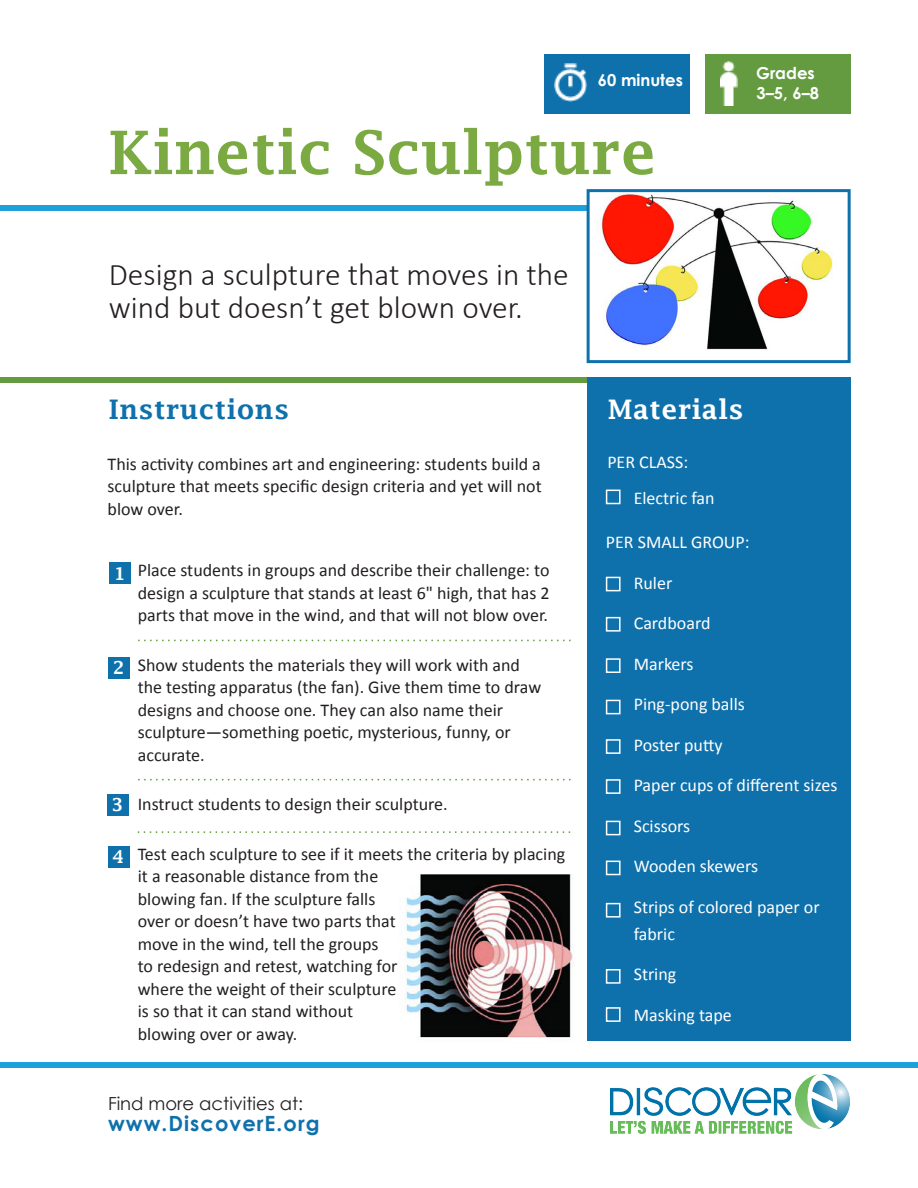
<style>
.page{position:relative;width:918px;height:1188px;background:#fff}
.page>*{position:absolute;margin:0;border:0;box-sizing:border-box;transform-origin:0 0}
.t1{font:600 60px "Lucida Fax";color:#7aaa41}
.t2{font:300 31.5px/33px "Calibri";color:#231f20}
.t3{font:600 27px "Lucida Fax";letter-spacing:.02em;color:#0f71ac}
.t4{font:600 27px "Lucida Fax";letter-spacing:.02em;color:#fff}
.t5{font:700 21px "Century Gothic";letter-spacing:.05em;color:#0f71ac}
.t6{font:18px/22.5px "Calibri";color:#231f20;text-align:justify}
.t7{font:18px/27px "Calibri";color:#fff}
.t8{font:18px "Century Gothic";color:#231f20}
.t9{font:600 18px "Lucida Fax";color:#fff}
.t10{font:700 16.5px "Century Gothic";color:#fff}
</style>
<div class="page">
<div style="left:0;top:1062px;width:918px;height:6px;background:#1ea0da"></div>
<div style="left:705px;top:54px;width:146px;height:59px;background:#649b41"></div>
<div style="left:544px;top:54px;width:146px;height:59px;background:#0f71ac"></div>
<div style="left:0;top:205px;width:702px;height:6px;background:#1ea0da"></div>
<div style="left:0;top:377px;width:589px;height:6px;background:#649b41"></div>
<div style="left:587px;top:377px;width:264px;height:663px;background:#0f71ac"></div>
<svg style="left:138px;top:640px;width:433px;height:1px"></svg>
<svg style="left:138px;top:779px;width:433px;height:1px"></svg>
<svg style="left:138px;top:831px;width:432px;height:2px"></svg>
<img style="left:610px;top:1074px;width:239px;height:60px">
<img style="left:721px;top:61px;width:16px;height:44px">
<img style="left:554px;top:63px;width:33px;height:38px">
<div style="left:606px;top:739px;width:15px;height:15px;border:2px solid #fff"></div>
<div style="left:606px;top:779px;width:15px;height:15px;border:2px solid #fff"></div>
<div style="left:606px;top:821px;width:15px;height:14px;border:2px solid #fff"></div>
<div style="left:606px;top:861px;width:15px;height:14px;border:2px solid #fff"></div>
<div style="left:606px;top:903px;width:15px;height:15px;border:2px solid #fff"></div>
<div style="left:606px;top:577px;width:15px;height:14px;border:2px solid #fff"></div>
<div style="left:606px;top:617px;width:15px;height:15px;border:2px solid #fff"></div>
<div style="left:606px;top:658px;width:15px;height:15px;border:2px solid #fff"></div>
<div style="left:606px;top:700px;width:15px;height:14px;border:2px solid #fff"></div>
<div style="left:606px;top:490px;width:15px;height:14px;border:2px solid #fff"></div>
<div style="left:606px;top:969px;width:15px;height:15px;border:2px solid #fff"></div>
<div style="left:108px;top:657px;width:22px;height:21px;background:#0f71ac"></div>
<div style="left:107px;top:795px;width:21px;height:21px;background:#0f71ac"></div>
<div style="left:109px;top:563px;width:21px;height:21px;background:#0f71ac"></div>
<div style="left:109px;top:846px;width:21px;height:21px;background:#0f71ac"></div>
<div style="left:606px;top:1007px;width:15px;height:15px;border:2px solid #fff"></div>
<img style="left:591px;top:193px;width:242px;height:157px">
<div style="left:587px;top:189px;width:264px;height:174px;border:3px solid #0f71ac"></div>
<img style="left:405px;top:875px;width:169px;height:163px">
<p class="t10" style="left:598px;top:70px;width:87px">60 minutes</p>
<p class="t1" style="left:108px;top:118px;width:550px">Kinetic Sculpture</p>
<p class="t10" style="left:756px;top:63px;width:60px">Grades</p>
<p class="t10" style="left:757px;top:82px;width:64px">3–5, 6–8</p>
<p class="t2" style="left:109px;top:258px;width:462px">Design a sculpture that moves in the wind but doesn’t get blown over.</p>
<p class="t3" style="left:109px;top:394px;width:182px">Instructions</p>
<p class="t6" style="left:108px;top:452px;width:436px">This activity combines art and engineering: students build a sculpture that meets specific design criteria and yet will not blow over.</p>
<p class="t4" style="left:608px;top:394px;width:137px">Materials</p>
<p class="t7" style="left:607px;top:448px;width:82px">PER CLASS:</p>
<p class="t7" style="left:634px;top:483px;width:82px">Electric fan</p>
<p class="t7" style="left:606px;top:528px;width:145px">PER SMALL GROUP:</p>
<p class="t9" style="left:114px;top:563px;width:13px">1</p>
<p class="t9" style="left:113px;top:657px;width:13px">2</p>
<p class="t9" style="left:111px;top:794px;width:13px">3</p>
<p class="t9" style="left:112px;top:846px;width:13px">4</p>
<p class="t6" style="left:138px;top:558px;width:413px">Place students in groups and describe their challenge: to design a sculpture that stands at least 6" high, that has 2 parts that move in the wind, and that will not blow over.</p>
<p class="t6" style="left:138px;top:653px;width:405px;text-align:left">Show students the materials they will work with and the testing apparatus (the fan). Give them time to draw designs and choose one. They can also name their sculpture—something poetic, mysterious, funny, or accurate.</p>
<p class="t6" style="left:138px;top:792px;width:312px">Instruct students to design their sculpture.</p>
<p class="t6" style="left:138px;top:842px;width:429px;text-align:left">Test each sculpture to see if it meets the criteria by placing it a reasonable distance from the<br>blowing fan. If the sculpture falls<br>over or doesn’t have two parts that<br>move in the wind, tell the groups<br>to redesign and retest, watching for<br>where the weight of their sculpture<br>is so that it can stand without<br>blowing over or away.</p>
<p class="t8" style="left:108px;top:1092px;width:197px">Find more activities at:</p>
<p class="t5" style="left:108px;top:1110px;width:213px">www.DiscoverE.org</p>
<p class="t7" style="left:634px;top:569px;width:40px">Ruler</p>
<p class="t7" style="left:634px;top:609px;width:78px">Cardboard</p>
<p class="t7" style="left:634px;top:650px;width:61px">Markers</p>
<p class="t7" style="left:634px;top:690px;width:113px">Ping-pong balls</p>
<p class="t7" style="left:634px;top:731px;width:90px">Poster putty</p>
<p class="t7" style="left:634px;top:771px;width:205px">Paper cups of different sizes</p>
<p class="t7" style="left:634px;top:812px;width:58px">Scissors</p>
<p class="t7" style="left:634px;top:852px;width:126px">Wooden skewers</p>
<p class="t7" style="left:634px;top:893px;width:187px">Strips of colored paper or fabric</p>
<p class="t7" style="left:634px;top:960px;width:44px">String</p>
<p class="t7" style="left:634px;top:1001px;width:100px">Masking tape</p>
</div>
